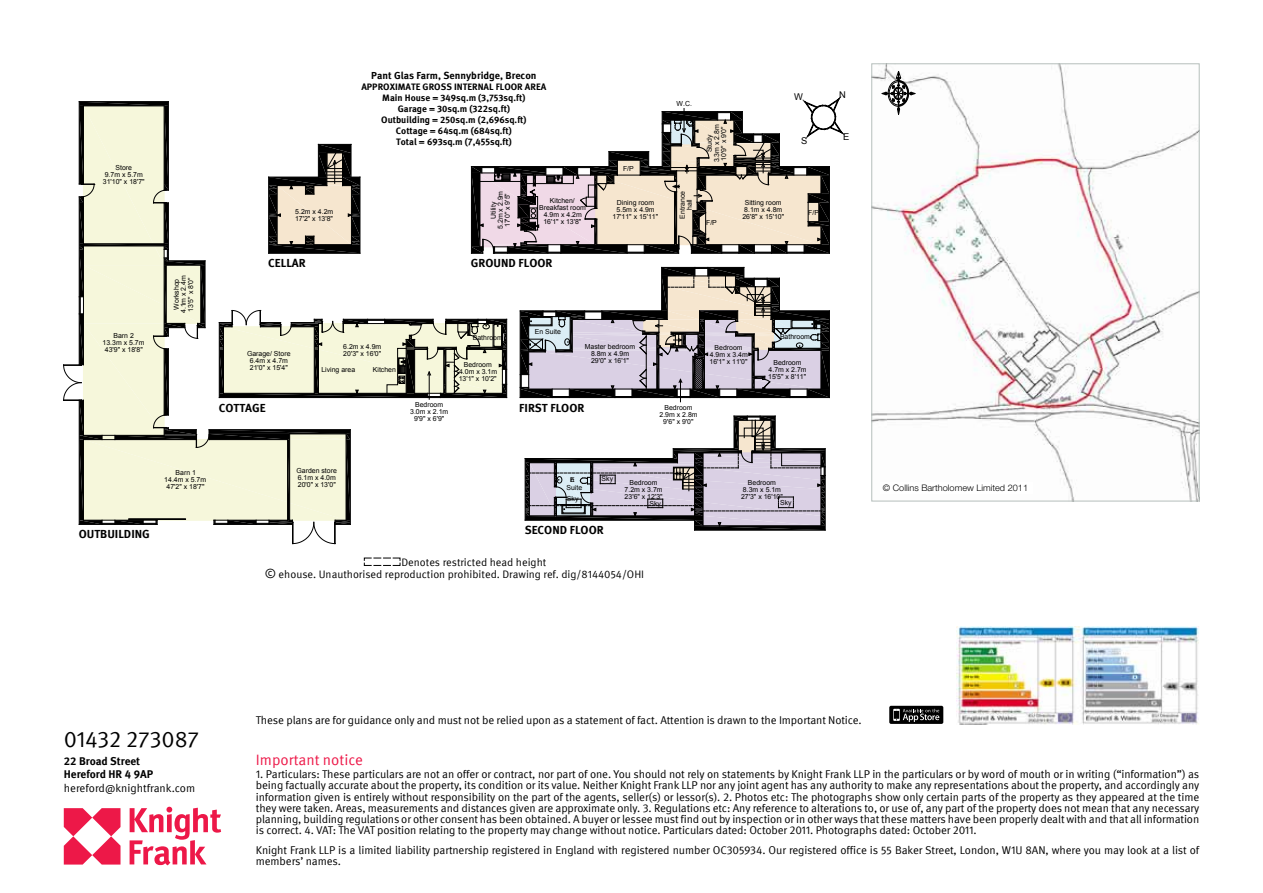
<style>
.page{position:relative;width:1263px;height:893px;background:#fff}
.page>*{position:absolute;margin:0;border:0;box-sizing:border-box;transform-origin:0 0}
.t1{font:22.5px "KF Meta OT";color:#000}
.t2{font:15px "KF Meta OT";color:#ed1848}
.t3{font:700 11.7px "KF Meta OT";color:#000}
.t4{font:11.25px/11.2px "KF Meta OT";letter-spacing:-.01em;color:#000;text-align:justify}
.t5{font:700 11.25px/13.5px "KF Meta OT";color:#000}
.t6{font:10.8px "KF Meta OT";color:#000}
.t7{font:700 10.2px "KF Meta OT";color:#000}
.t8{font:700 9.3px/10.8px "KF Meta OT";color:#000;text-align:center}
.t9{font:9.3px "Arial";color:#000}
.t10{font:300 9px "Helvetica Neue LT Std";color:#000}
.t11{font:6.9px/7.1px "Arial";color:#000;text-align:center}
.s1{font-size:13.05px}
</style>
<div class="page">
<svg style="left:64px;top:808px;width:57px;height:56px"></svg>
<svg style="left:130px;top:807px;width:91px;height:58px"></svg>
<img style="left:957px;top:627px;width:242px;height:97px">
<svg style="left:364px;top:557px;width:37px;height:9px"></svg>
<svg style="left:63px;top:98px;width:780px;height:446px"></svg>
<div style="left:889px;top:705px;width:55px;height:19px;border:1px solid #fff;border-radius:2px"></div>
<div style="left:889px;top:706px;width:54px;height:18px;background:#000;border-radius:2px"></div>
<svg style="left:893px;top:709px;width:46px;height:13px"></svg>
<img style="left:873px;top:65px;width:324px;height:434px">
<div style="left:871px;top:63px;width:328px;height:438px;border:1px solid #b6bfbc"></div>
<svg style="left:881px;top:70px;width:35px;height:46px"></svg>
<div style="left:881px;top:483px;width:152px;height:11px;background:#fff"></div>
<p class="t7" style="left:371px;top:69px;width:167px">Pant Glas Farm, Sennybridge, Brecon</p>
<p class="t8" style="left:361px;top:82px;width:186px">APPROXIMATE GROSS INTERNAL FLOOR AREA<br>Main House = 349sq.m (3,753sq.ft)<br>Garage = 30sq.m (322sq.ft)<br>Outbuilding = 250sq.m (2,696sq.ft)<br>Cottage = 64sq.m (684sq.ft)<br>Total = 693sq.m (7,455sq.ft)</p>
<p class="t11" style="left:676px;top:100px;width:17px">W.C.</p>
<p class="t11" style="left:706px;top:162px;width:40px;rotate:-90deg">Study<br>3.3m x 2.8m<br>10'9" x 9'0"</p>
<p class="t9" style="left:794px;top:91px;width:10px">W</p>
<p class="t9" style="left:801px;top:134px;width:8px">S</p>
<p class="t9" style="left:839px;top:89px;width:8px">N</p>
<p class="t9" style="left:843px;top:131px;width:8px">E</p>
<p class="t11" style="left:103px;top:164px;width:43px">Store<br>9.7m x 5.7m<br>31'10" x 18'7"</p>
<p class="t11" style="left:623px;top:165px;width:12px">F/P</p>
<p class="t11" style="left:612px;top:199px;width:47px">Dining room<br>5.5m x 4.9m<br>17'11" x 15'11"</p>
<p class="t11" style="left:679px;top:219px;width:29px;rotate:-90deg">Entrance hall</p>
<p class="t11" style="left:490px;top:229px;width:40px;rotate:-90deg">Utility<br>5.2m x 2.9m<br>17'0" x 9'5"</p>
<p class="t11" style="left:539px;top:197px;width:48px">Kitchen/<br>Breakfast room<br>4.9m x 4.2m<br>16'1" x 13'8"</p>
<p class="t11" style="left:295px;top:208px;width:40px;text-align:left">5.2m x 4.2m<br>17'2" x 13'8"</p>
<p class="t11" style="left:742px;top:199px;width:43px">Sitting room<br>8.1m x 4.8m<br>26'8" x 15'10"</p>
<p class="t11" style="left:808px;top:209px;width:12px">F/P</p>
<p class="t11" style="left:706px;top:219px;width:12px">F/P</p>
<p class="t3" style="left:268px;top:256px;width:39px">CELLAR</p>
<p class="t3" style="left:471px;top:256px;width:83px">GROUND FLOOR</p>
<p class="t11" style="left:173px;top:313px;width:40px;rotate:-90deg">Workshop<br>4.1m x 2.4m<br>13'5" x 8'0"</p>
<p class="t11" style="left:103px;top:332px;width:43px">Barn 2<br>13.3m x 5.7m<br>43'9" x 18'8"</p>
<p class="t11" style="left:247px;top:350px;width:45px">Garage/ Store<br>6.4m x 4.7m<br>21'0" x 15'4"</p>
<p class="t11" style="left:343px;top:343px;width:40px;text-align:left">6.2m x 4.9m<br>20'3" x 16'0"</p>
<p class="t11" style="left:321px;top:366px;width:35px">Living area</p>
<p class="t11" style="left:373px;top:366px;width:25px">Kitchen</p>
<p class="t11" style="left:535px;top:328px;width:28px">En Suite</p>
<p class="t11" style="left:473px;top:334px;width:32px">Bathroom</p>
<p class="t11" style="left:780px;top:333px;width:32px">Bathroom</p>
<p class="t11" style="left:459px;top:361px;width:40px">Bedroom<br>4.0m x 3.1m<br>13'1" x 10'2"</p>
<p class="t11" style="left:585px;top:343px;width:52px">Master bedroom<br>8.8m x 4.9m<br>29'0" x 16'1"</p>
<p class="t11" style="left:709px;top:344px;width:40px">Bedroom<br>4.9m x 3.4m<br>16'1" x 11'0"</p>
<p class="t11" style="left:768px;top:359px;width:40px">Bedroom<br>4.7m x 2.7m<br>15'5" x 8'11"</p>
<p class="t3" style="left:219px;top:400px;width:49px">COTTAGE</p>
<p class="t11" style="left:410px;top:401px;width:40px">Bedroom<br>3.0m x 2.1m<br>9'9" x 6'9"</p>
<p class="t3" style="left:519px;top:400px;width:67px">FIRST FLOOR</p>
<p class="t11" style="left:659px;top:404px;width:40px">Bedroom<br>2.9m x 2.8m<br>9'6" x 9'0"</p>
<p class="t11" style="left:164px;top:469px;width:43px">Barn 1<br>14.4m x 5.7m<br>47'2" x 18'7"</p>
<p class="t11" style="left:296px;top:467px;width:42px;text-align:left">Garden store<br>6.1m x 4.0m<br>20'0" x 13'0"</p>
<p class="t11" style="left:566px;top:476px;width:17px">En<br>Suite</p>
<p class="t11" style="left:567px;top:495px;width:13px">Sky</p>
<p class="t11" style="left:602px;top:476px;width:13px">Sky</p>
<p class="t11" style="left:625px;top:479px;width:40px">Bedroom<br>7.2m x 3.7m<br>23'6" x 12'3"</p>
<p class="t11" style="left:741px;top:479px;width:43px">Bedroom<br>8.3m x 5.1m<br>27'3" x 16'10"</p>
<p class="t11" style="left:780px;top:499px;width:13px">Sky</p>
<p class="t11" style="left:649px;top:500px;width:13px">Sky</p>
<p class="t10" style="left:883px;top:482px;width:147px">© Collins Bartholomew Limited 2011</p>
<p class="t3" style="left:79px;top:527px;width:73px">OUTBUILDING</p>
<p class="t3" style="left:525px;top:523px;width:81px">SECOND FLOOR</p>
<p class="t6" style="left:401px;top:555px;width:146px">Denotes restricted head height</p>
<p class="t6" style="left:265px;top:568px;width:381px"><span class="s1">©</span> ehouse. Unauthorised reproduction prohibited. Drawing ref. dig/8144054/OHI</p>
<p class="t4" style="left:256px;top:715px;width:607px">These plans are for guidance only and must not be relied upon as a statement of fact. Attention is drawn to the Important Notice.</p>
<h1 class="t1" style="left:64px;top:726px;width:137px">01432 273087</h1>
<p class="t5" style="left:64px;top:754px;width:91px">22 Broad Street<br>Hereford HR 4 9AP</p>
<p class="t4" style="left:64px;top:782px;width:133px">hereford@knightfrank.com</p>
<h2 class="t2" style="left:256px;top:750px;width:109px">Important notice</h2>
<p class="t4" style="left:256px;top:769px;width:945px">1. Particulars: These particulars are not an offer or contract, nor part of one. You should not rely on statements by Knight Frank LLP in the particulars or by word of mouth or in writing (“information”) as being factually accurate about the property, its condition or its value. Neither Knight Frank LLP nor any joint agent has any authority to make any representations about the property, and accordingly any information given is entirely without responsibility on the part of the agents, seller(s) or lessor(s). 2. Photos etc: The photographs show only certain parts of the property as they appeared at the time they were taken. Areas, measurements and distances given are approximate only. 3. Regulations etc: Any reference to alterations to, or use of, any part of the property does not mean that any necessary planning, building regulations or other consent has been obtained. A buyer or lessee must find out by inspection or in other ways that these matters have been properly dealt with and that all information is correct. 4. VAT: The VAT position relating to the property may change without notice. Particulars dated: October 2011. Photographs dated: October 2011.</p>
<p class="t4" style="left:256px;top:845px;width:945px">Knight Frank LLP is a limited liability partnership registered in England with registered number OC305934. Our registered office is 55 Baker Street, London, W1U 8AN, where you may look at a list of members’ names.</p>
</div>
